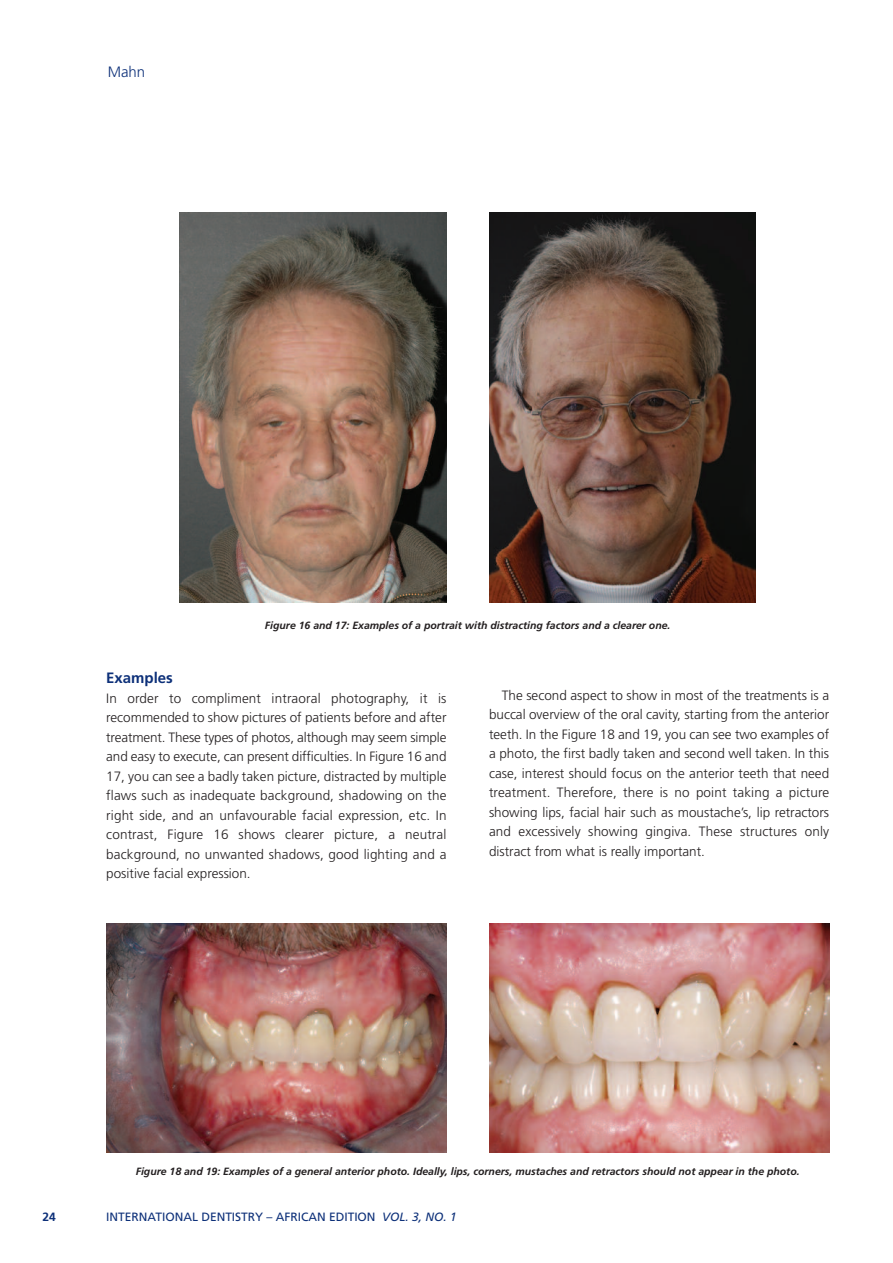
<style>
.page{position:relative;width:893px;height:1263px;background:#fff}
.page>*{position:absolute;margin:0;border:0;box-sizing:border-box;transform-origin:0 0}
.t1{font:700 15px "Frutiger";color:#0d3079}
.t2{font:300 15px "Frutiger";color:#0d3079}
.t3{font:300 13.5px/19.5px "Frutiger";color:#231f20;text-align:justify}
.t4{font:12px "Frutiger";color:#0d3079}
.t5{font:700 12px "Frutiger";color:#0d3079}
.t6{font:italic 700 10.5px "Frutiger";color:#231f20}
.s1{font-style:italic}
</style>
<div class="page">
<img style="left:179px;top:213px;width:267px;height:389px">
<img style="left:489px;top:213px;width:266px;height:389px">
<img style="left:106px;top:924px;width:340px;height:229px">
<img style="left:489px;top:924px;width:340px;height:229px">
<p class="t2" style="left:108px;top:65px;width:39px">Mahn</p>
<p class="t6" style="left:265px;top:621px;width:407px">Figure 16 and 17: Examples of a portrait with distracting factors and a clearer one.</p>
<p class="t1" style="left:106px;top:672px;width:68px">Examples</p>
<p class="t3" style="left:106px;top:689px;width:342px">In order to compliment intraoral photography, it is recommended to show pictures of patients before and after treatment. These types of photos, although may seem simple and easy to execute, can present difficulties. In Figure 16 and 17, you can see a badly taken picture, distracted by multiple flaws such as inadequate background, shadowing on the right side, and an unfavourable facial expression, etc. In contrast, Figure 16 shows clearer picture, a neutral background, no unwanted shadows, good lighting and a positive facial expression.</p>
<p class="t3" style="left:489px;top:686px;width:342px;text-indent:13px">The second aspect to show in most of the treatments is a buccal overview of the oral cavity, starting from the anterior teeth. In the Figure 18 and 19, you can see two examples of a photo, the first badly taken and second well taken. In this case, interest should focus on the anterior teeth that need treatment. Therefore, there is no point taking a picture showing lips, facial hair such as moustache’s, lip retractors and excessively showing gingiva. These structures only distract from what is really important.</p>
<p class="t6" style="left:136px;top:1167px;width:665px">Figure 18 and 19: Examples of a general anterior photo. Ideally, lips, corners, mustaches and retractors should not appear in the photo.</p>
<p class="t5" style="left:43px;top:1212px;width:15px">24</p>
<p class="t4" style="left:106px;top:1212px;width:352px">INTERNATIONAL DENTISTRY – AFRICAN EDITION <span class="s1">VOL. 3, NO. 1</span></p>
</div>
